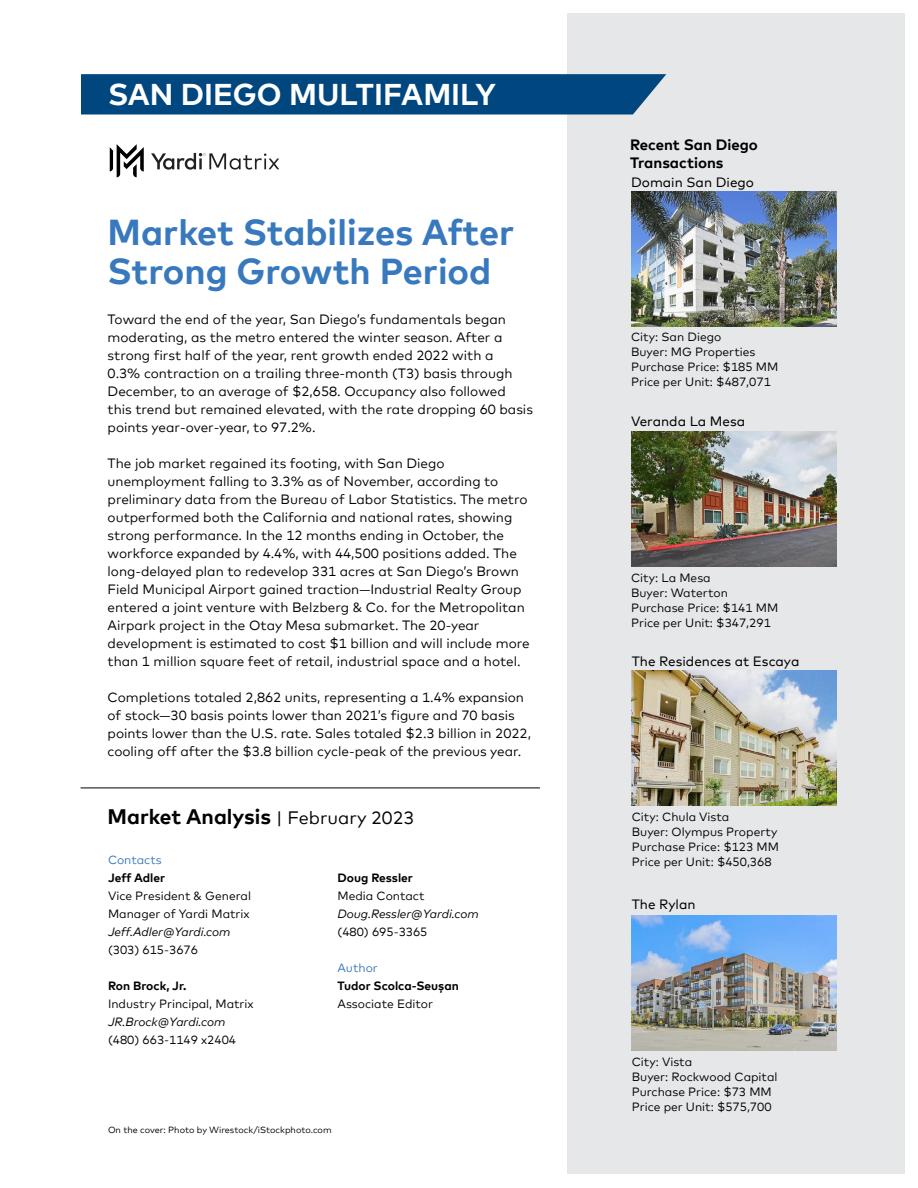
<style>
.page{position:relative;width:918px;height:1188px;background:#fff}
.page>*{position:absolute;margin:0;border:0;box-sizing:border-box;transform-origin:0 0}
.t1{font:700 36px/39px "Mark Offc Pro";color:#3879be}
.t2{font:700 30px "Mark Offc Pro";color:#fff}
.t3{font:700 21px "Mark Offc Pro";color:#000}
.t4{font:700 15px/18px "Mark Offc Pro";color:#000}
.t5{font:13.5px/18px "Mark Offc Pro";color:#000}
.t6{font:13.5px "Mark Offc Pro";color:#000}
.t7{font:12px/15px "Mark Offc Pro";color:#000}
.t8{font:italic 12px "Mark Offc Pro";color:#000}
.t9{font:700 12px "Mark Offc Pro";color:#000}
.t10{font:12px "Mark Offc Pro";color:#3879be}
.t11{font:9px "Mark Offc Pro";color:#000}
.s1{font-weight:400;font-size:18px}
</style>
<div class="page">
<svg style="left:151px;top:153px;width:128px;height:17px"></svg>
<svg style="left:110px;top:144px;width:34px;height:33px"></svg>
<div style="left:567px;top:14px;width:337px;height:1160px;background:#e6e7e8"></div>
<img style="left:632px;top:670px;width:205px;height:135px">
<img style="left:632px;top:915px;width:205px;height:135px">
<img style="left:631px;top:191px;width:205px;height:135px">
<img style="left:631px;top:432px;width:205px;height:135px">
<hr style="left:81px;top:788px;width:459px;height:1px;background:#000">
<svg style="left:81px;top:74px;width:585px;height:41px;background:#094c83"></svg>
<h2 class="t2" style="left:108px;top:71px;width:389px">SAN DIEGO MULTIFAMILY</h2>
<h1 class="t1" style="left:108px;top:210px;width:408px">Market Stabilizes After<br>Strong Growth Period</h1>
<p class="t5" style="left:108px;top:309px;width:427px">Toward the end of the year, San Diego’s fundamentals began moderating, as the metro entered the winter season. After a strong first half of the year, rent growth ended 2022 with a<br>0.3% contraction on a trailing three-month (T3) basis through December, to an average of $2,658. Occupancy also followed this trend but remained elevated, with the rate dropping 60 basis points year-over-year, to 97.2%.</p>
<p class="t5" style="left:108px;top:453px;width:424px">The job market regained its footing, with San Diego unemployment falling to 3.3% as of November, according to preliminary data from the Bureau of Labor Statistics. The metro outperformed both the California and national rates, showing strong performance. In the 12 months ending in October, the workforce expanded by 4.4%, with 44,500 positions added. The long-delayed plan to redevelop 331 acres at San Diego’s Brown Field Municipal Airport gained traction—Industrial Realty Group entered a joint venture with Belzberg &amp; Co. for the Metropolitan Airpark project in the Otay Mesa submarket. The 20-year development is estimated to cost $1 billion and will include more than 1 million square feet of retail, industrial space and a hotel.</p>
<p class="t5" style="left:108px;top:687px;width:425px">Completions totaled 2,862 units, representing a 1.4% expansion of stock—30 basis points lower than 2021’s figure and 70 basis points lower than the U.S. rate. Sales totaled $2.3 billion in 2022, cooling off after the $3.8 billion cycle-peak of the previous year.</p>
<h3 class="t3" style="left:108px;top:800px;width:308px">Market Analysis <span class="s1">| February 2023</span></h3>
<p class="t10" style="left:108px;top:851px;width:55px">Contacts</p>
<p class="t9" style="left:108px;top:869px;width:59px">Jeff Adler</p>
<p class="t7" style="left:108px;top:886px;width:145px;line-height:18px">Vice President &amp; General<br>Manager of Yardi Matrix</p>
<p class="t8" style="left:108px;top:923px;width:124px">Jeff.Adler@Yardi.com</p>
<p class="t7" style="left:108px;top:941px;width:92px">(303) 615-3676</p>
<p class="t9" style="left:108px;top:977px;width:80px">Ron Brock, Jr.</p>
<p class="t7" style="left:108px;top:995px;width:147px">Industry Principal, Matrix</p>
<p class="t8" style="left:108px;top:1013px;width:119px">JR.Brock@Yardi.com</p>
<p class="t7" style="left:108px;top:1031px;width:130px">(480) 663-1149 x2404</p>
<p class="t9" style="left:338px;top:869px;width:77px">Doug Ressler</p>
<p class="t7" style="left:338px;top:887px;width:89px">Media Contact</p>
<p class="t8" style="left:338px;top:905px;width:143px">Doug.Ressler@Yardi.com</p>
<p class="t7" style="left:338px;top:923px;width:92px">(480) 695-3365</p>
<p class="t10" style="left:338px;top:959px;width:42px">Author</p>
<p class="t9" style="left:338px;top:977px;width:123px">Tudor Scolca-Seușan</p>
<p class="t7" style="left:338px;top:995px;width:97px">Associate Editor</p>
<p class="t11" style="left:108px;top:1123px;width:225px">On the cover: Photo by Wirestock/iStockphoto.com</p>
<p class="t4" style="left:630px;top:135px;width:129px">Recent San Diego<br>Transactions</p>
<p class="t6" style="left:631px;top:172px;width:124px">Domain San Diego</p>
<p class="t7" style="left:631px;top:328px;width:149px">City: San Diego<br>Buyer: MG Properties<br>Purchase Price: $185 MM<br>Price per Unit: $487,071</p>
<p class="t6" style="left:631px;top:411px;width:116px">Veranda La Mesa</p>
<p class="t7" style="left:631px;top:570px;width:149px">City: La Mesa<br>Buyer: Waterton<br>Purchase Price: $141 MM<br>Price per Unit: $347,291</p>
<p class="t6" style="left:632px;top:651px;width:169px">The Residences at Escaya</p>
<p class="t7" style="left:632px;top:808px;width:149px">City: Chula Vista<br>Buyer: Olympus Property<br>Purchase Price: $123 MM<br>Price per Unit: $450,368</p>
<p class="t6" style="left:632px;top:894px;width:65px">The Rylan</p>
<p class="t7" style="left:632px;top:1053px;width:147px">City: Vista<br>Buyer: Rockwood Capital<br>Purchase Price: $73 MM<br>Price per Unit: $575,700</p>
</div>
